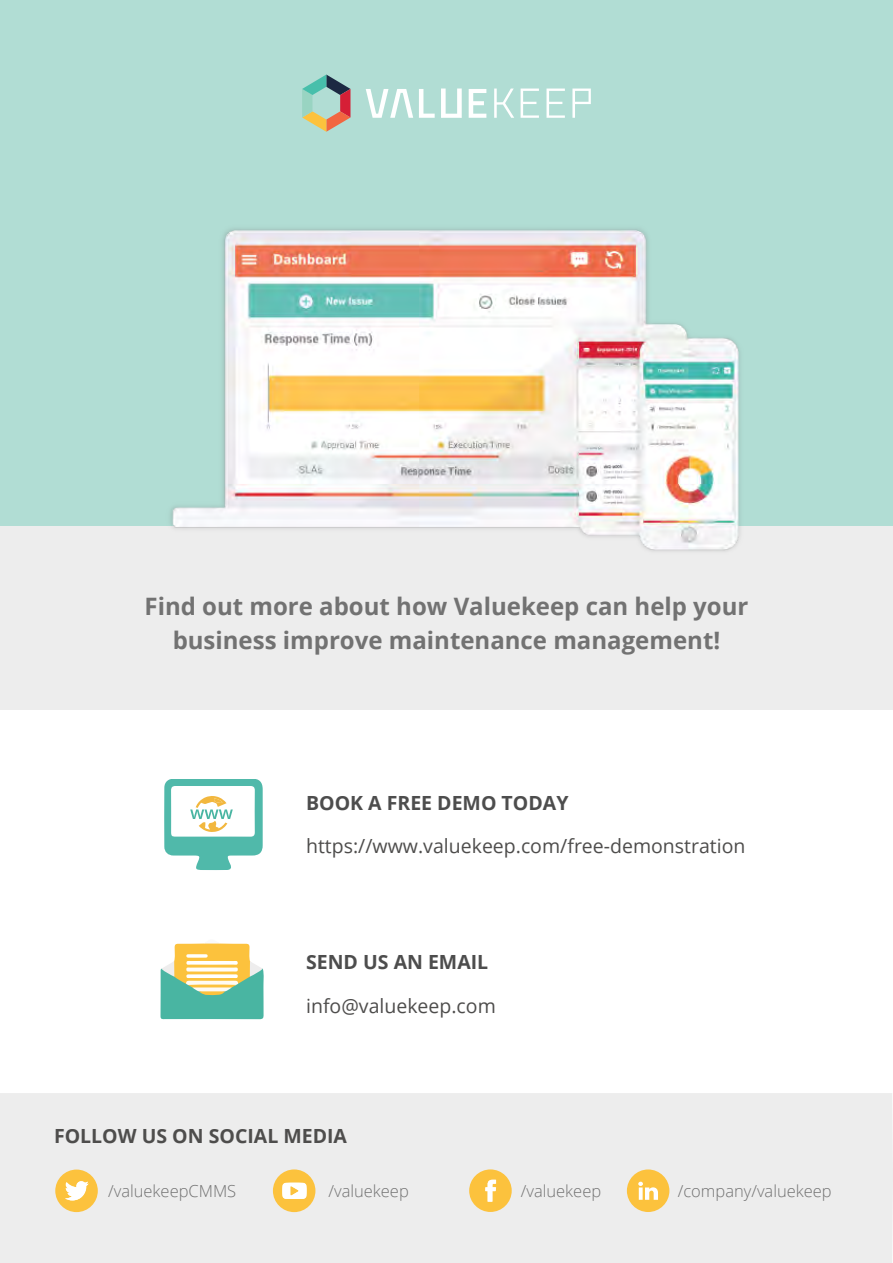
<style>
.page{position:relative;width:893px;height:1263px;background:#fff}
.page>*{position:absolute;margin:0;border:0;box-sizing:border-box;transform-origin:0 0}
.t1{font:700 24px/34.5px "Open Sans";color:#727272;text-align:center}
.t2{font:19.5px "Open Sans";color:#4e4d4c}
.t3{font:700 19.5px "Open Sans";color:#4d4d4d}
.t4{font:700 19.5px "Open Sans";color:#4e4d4c}
.t5{font:300 16.5px "Open Sans";color:#717171}
</style>
<div class="page">
<div style="left:0;top:1093px;width:893px;height:170px;background:#ededed"></div>
<div style="left:55px;top:1169px;width:43px;height:43px;background:#fcc23d;border-radius:21px"></div>
<svg style="left:65px;top:1181px;width:24px;height:19px"></svg>
<div style="left:273px;top:1169px;width:42px;height:43px;background:#fcc23d;border-radius:21px"></div>
<svg style="left:282px;top:1183px;width:25px;height:16px"></svg>
<div style="left:469px;top:1169px;width:43px;height:43px;background:#fcc23d;border-radius:21px"></div>
<svg style="left:485px;top:1180px;width:11px;height:21px"></svg>
<div style="left:627px;top:1169px;width:42px;height:43px;background:#fcc23d;border-radius:21px"></div>
<svg style="left:638px;top:1182px;width:20px;height:18px"></svg>
<div style="left:0;top:0;width:893px;height:527px;background:#b1ddd4"></div>
<div style="left:0;top:527px;width:893px;height:183px;background:#ededed"></div>
<svg style="left:160px;top:943px;width:104px;height:77px"></svg>
<svg style="left:164px;top:779px;width:98px;height:91px"></svg>
<img style="left:150px;top:228px;width:630px;height:324px">
<svg style="left:302px;top:75px;width:48px;height:57px"></svg>
<svg style="left:366px;top:89px;width:47px;height:29px"></svg>
<svg style="left:419px;top:89px;width:16px;height:29px"></svg>
<svg style="left:441px;top:89px;width:21px;height:29px"></svg>
<svg style="left:469px;top:89px;width:17px;height:29px"></svg>
<svg style="left:494px;top:89px;width:20px;height:29px"></svg>
<svg style="left:521px;top:89px;width:18px;height:29px"></svg>
<svg style="left:546px;top:89px;width:19px;height:29px"></svg>
<svg style="left:572px;top:89px;width:19px;height:29px"></svg>
<p class="t1" style="left:145px;top:588px;width:605px">Find out more about how Valuekeep can help your business improve maintenance management!</p>
<p class="t3" style="left:306px;top:789px;width:264px">BOOK A FREE DEMO TODAY</p>
<p class="t2" style="left:306px;top:833px;width:441px">https://www.valuekeep.com/free-demonstration</p>
<p class="t3" style="left:306px;top:948px;width:184px">SEND US AN EMAIL</p>
<p class="t2" style="left:306px;top:992px;width:191px">info@valuekeep.com</p>
<p class="t4" style="left:54px;top:1122px;width:295px">FOLLOW US ON SOCIAL MEDIA</p>
<p class="t5" style="left:108px;top:1180px;width:130px">/valuekeepCMMS</p>
<p class="t5" style="left:328px;top:1180px;width:82px">/valuekeep</p>
<p class="t5" style="left:521px;top:1180px;width:82px">/valuekeep</p>
<p class="t5" style="left:678px;top:1180px;width:155px">/company/valuekeep</p>
</div>
